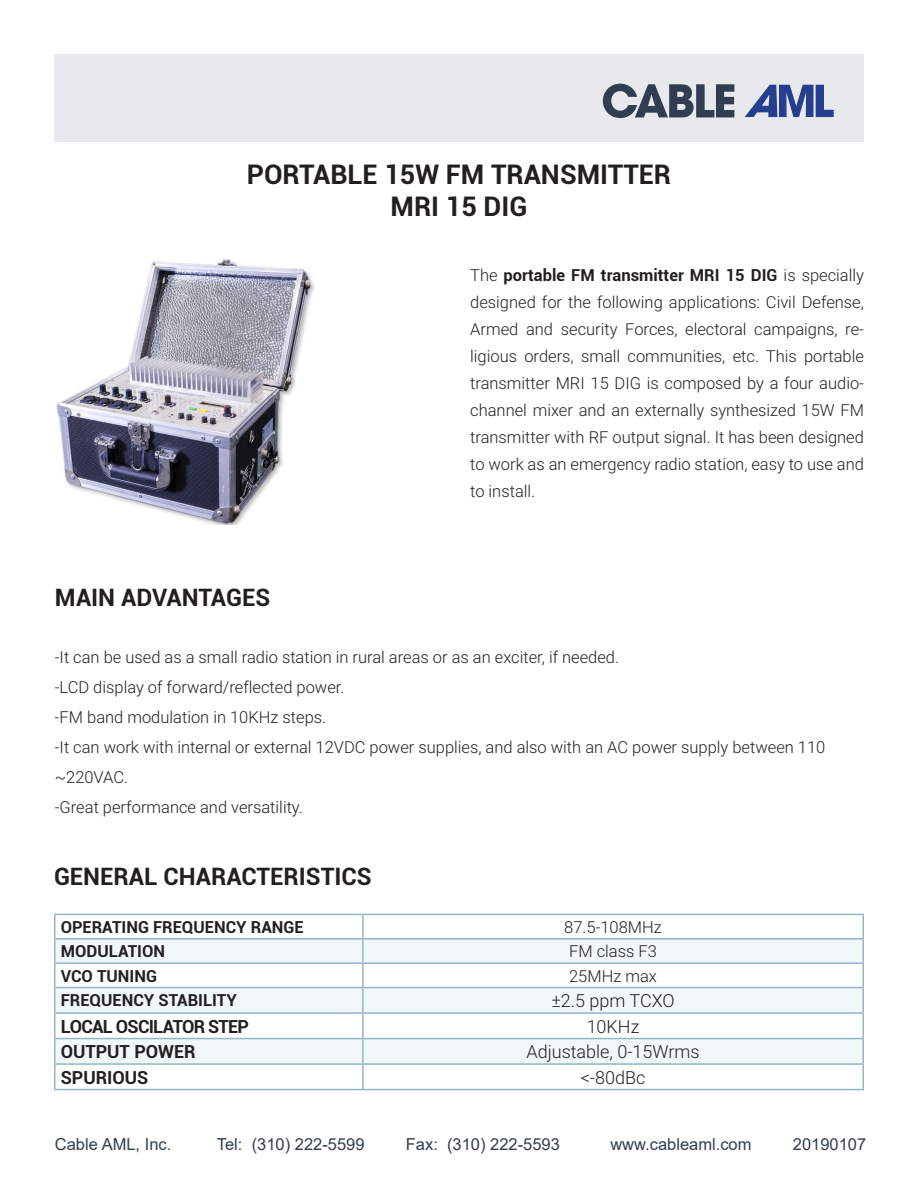
<style>
.page{position:relative;width:918px;height:1188px;background:#fff}
.page>*{position:absolute;margin:0;border:0;box-sizing:border-box;transform-origin:0 0}
.t1{font:700 27px "Roboto";color:#231f20}
.t2{font:700 24px "Roboto";color:#231f20}
.t3{font:300 18px "Roboto";color:#231f20}
.t4{font:700 18px "Roboto";color:#231f20}
.t5{font:700 18px "Roboto";letter-spacing:-.04em;color:#231f20}
.t6{font:300 16.5px/27px "Roboto";color:#231f20;text-align:justify}
.t7{font:16.5px "Arial";color:#313e51}
.t8{font:700 16.5px "Roboto";color:#231f20}
.s1{font-weight:700}
</style>
<div class="page">
<div style="left:54px;top:54px;width:810px;height:88px;background:#e8e9ed"></div>
<svg style="left:745px;top:85px;width:89px;height:32px"></svg>
<svg style="left:603px;top:84px;width:131px;height:34px"></svg>
<img style="left:56px;top:259px;width:259px;height:266px">
<svg style="left:56px;top:915px;width:806px;height:174px"></svg>
<svg style="left:56px;top:940px;width:806px;height:123px;fill:#f2f7f9"></svg>
<hr style="left:54px;top:914px;width:309px;height:1px;background:#92b6c7">
<hr style="left:54px;top:915px;width:2px;height:23px;background:#92b6c7">
<hr style="left:363px;top:914px;width:501px;height:1px;background:#92b6c7">
<hr style="left:362px;top:915px;width:2px;height:23px;background:#92b6c7">
<hr style="left:862px;top:915px;width:2px;height:23px;background:#92b6c7">
<hr style="left:54px;top:938px;width:309px;height:2px;background:#92b6c7">
<hr style="left:54px;top:940px;width:2px;height:22px;background:#92b6c7">
<hr style="left:363px;top:938px;width:501px;height:2px;background:#92b6c7">
<hr style="left:362px;top:940px;width:2px;height:22px;background:#92b6c7">
<hr style="left:862px;top:940px;width:2px;height:22px;background:#92b6c7">
<hr style="left:54px;top:962px;width:309px;height:2px;background:#92b6c7">
<hr style="left:54px;top:964px;width:2px;height:23px;background:#92b6c7">
<hr style="left:363px;top:962px;width:501px;height:2px;background:#92b6c7">
<hr style="left:362px;top:964px;width:2px;height:23px;background:#92b6c7">
<hr style="left:862px;top:964px;width:2px;height:23px;background:#92b6c7">
<hr style="left:54px;top:987px;width:309px;height:1px;background:#92b6c7">
<hr style="left:54px;top:988px;width:2px;height:24px;background:#92b6c7">
<hr style="left:363px;top:987px;width:501px;height:1px;background:#92b6c7">
<hr style="left:362px;top:988px;width:2px;height:24px;background:#92b6c7">
<hr style="left:862px;top:988px;width:2px;height:24px;background:#92b6c7">
<hr style="left:54px;top:1012px;width:309px;height:2px;background:#92b6c7">
<hr style="left:54px;top:1014px;width:2px;height:24px;background:#92b6c7">
<hr style="left:363px;top:1012px;width:501px;height:2px;background:#92b6c7">
<hr style="left:362px;top:1014px;width:2px;height:24px;background:#92b6c7">
<hr style="left:862px;top:1014px;width:2px;height:24px;background:#92b6c7">
<hr style="left:54px;top:1038px;width:309px;height:1px;background:#92b6c7">
<hr style="left:54px;top:1039px;width:2px;height:24px;background:#92b6c7">
<hr style="left:363px;top:1038px;width:501px;height:1px;background:#92b6c7">
<hr style="left:362px;top:1039px;width:2px;height:24px;background:#92b6c7">
<hr style="left:862px;top:1039px;width:2px;height:24px;background:#92b6c7">
<hr style="left:54px;top:1063px;width:309px;height:2px;background:#92b6c7">
<hr style="left:54px;top:1065px;width:2px;height:24px;background:#92b6c7">
<hr style="left:363px;top:1063px;width:501px;height:2px;background:#92b6c7">
<hr style="left:362px;top:1065px;width:2px;height:24px;background:#92b6c7">
<hr style="left:862px;top:1065px;width:2px;height:24px;background:#92b6c7">
<hr style="left:54px;top:1089px;width:309px;height:1px;background:#92b6c7">
<hr style="left:363px;top:1089px;width:501px;height:1px;background:#92b6c7">
<p class="t1" style="left:247px;top:155px;width:426px">PORTABLE 15W FM TRANSMITTER</p>
<p class="t1" style="left:391px;top:187px;width:138px">MRI 15 DIG</p>
<p class="t2" style="left:55px;top:581px;width:217px">MAIN ADVANTAGES</p>
<p class="t6" style="left:470px;top:261px;width:395px">The <span class="s1">portable FM transmitter MRI 15 DIG</span> is specially designed for the following applications: Civil Defense, Armed and security Forces, electoral campaigns, re&shy;ligious orders, small communities, etc. This portable transmitter MRI 15 DIG is composed by a four audio&shy;channel mixer and an externally synthesized 15W FM transmitter with RF output signal. It has been designed to work as an emergency radio station, easy to use and to install.</p>
<p class="t6" style="left:55px;top:643px;width:566px">-It can be used as a small radio station in rural areas or as an exciter, if needed.</p>
<p class="t6" style="left:55px;top:673px;width:291px">-LCD display of forward/reflected power.</p>
<p class="t6" style="left:55px;top:703px;width:273px">-FM band modulation in 10KHz steps.</p>
<p class="t6" style="left:55px;top:732px;width:772px;line-height:30px">-It can work with internal or external 12VDC power supplies, and also with an AC power supply between 110 ~220VAC.</p>
<p class="t6" style="left:55px;top:793px;width:250px">-Great performance and versatility.</p>
<p class="t2" style="left:54px;top:860px;width:319px">GENERAL CHARACTERISTICS</p>
<p class="t8" style="left:61px;top:915px;width:244px">OPERATING FREQUENCY RANGE</p>
<p class="t6" style="left:564px;top:913px;width:99px">87.5-108MHz</p>
<p class="t8" style="left:61px;top:940px;width:106px">MODULATION</p>
<p class="t6" style="left:569px;top:937px;width:89px">FM class F3</p>
<p class="t8" style="left:61px;top:964px;width:98px">VCO TUNING</p>
<p class="t6" style="left:569px;top:962px;width:89px">25MHz max</p>
<p class="t8" style="left:61px;top:988px;width:178px">FREQUENCY STABILITY</p>
<p class="t3" style="left:551px;top:988px;width:125px">±2.5 ppm TCXO</p>
<p class="t5" style="left:61px;top:1013px;width:190px">LOCAL OSCILATOR STEP</p>
<p class="t3" style="left:587px;top:1014px;width:54px">10KHz</p>
<p class="t4" style="left:61px;top:1039px;width:136px">OUTPUT POWER</p>
<p class="t3" style="left:527px;top:1039px;width:175px">Adjustable, 0-15Wrms</p>
<p class="t4" style="left:61px;top:1064px;width:89px">SPURIOUS</p>
<p class="t3" style="left:581px;top:1065px;width:66px">&lt;-80dBc</p>
<p class="t7" style="left:55px;top:1133px;width:118px">Cable AML, Inc.</p>
<p class="t7" style="left:217px;top:1133px;width:149px">Tel: (310) 222-5599</p>
<p class="t7" style="left:406px;top:1133px;width:156px">Fax: (310) 222-5593</p>
<p class="t7" style="left:610px;top:1133px;width:143px">www.cableaml.com</p>
<p class="t7" style="left:793px;top:1133px;width:75px">20190107</p>
</div>
